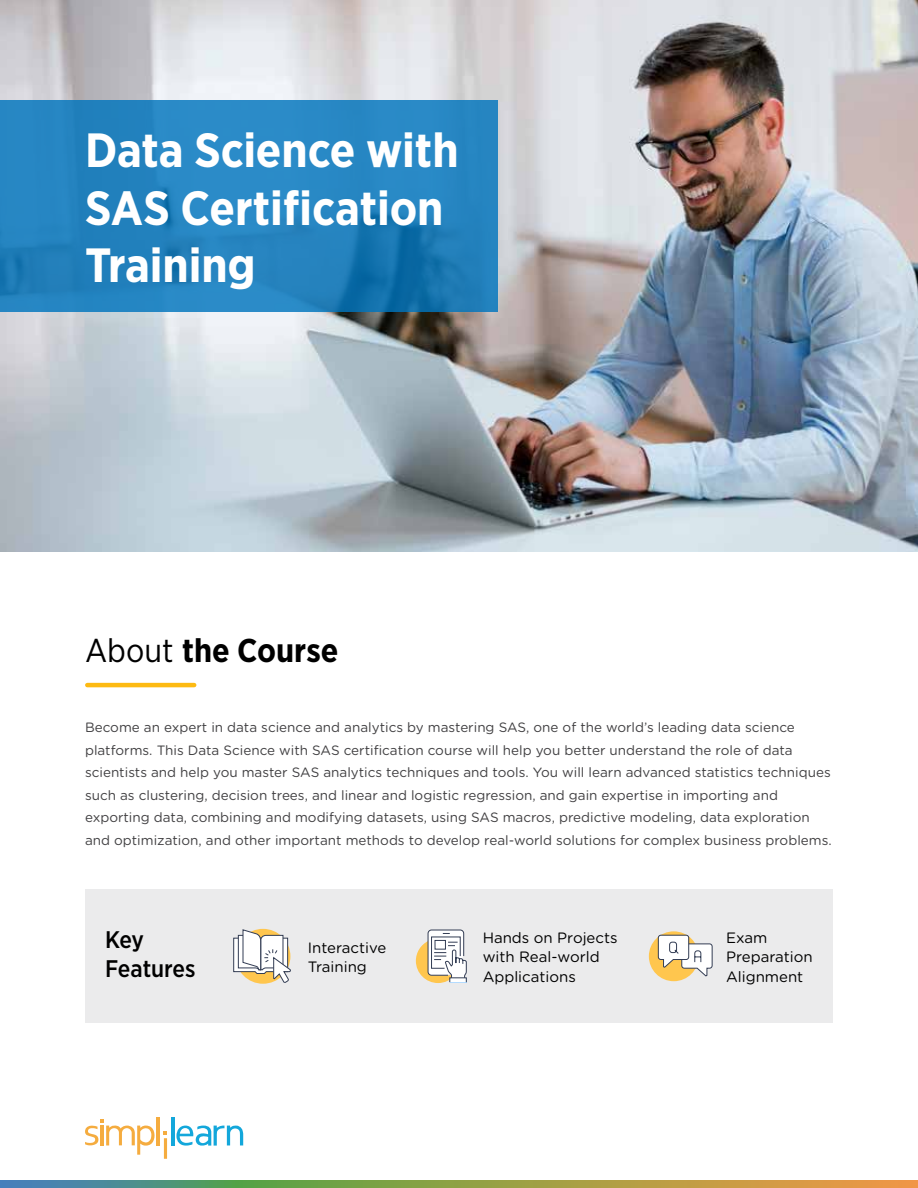
<style>
.page{position:relative;width:918px;height:1188px;background:#fff}
.page>*{position:absolute;margin:0;border:0;box-sizing:border-box;transform-origin:0 0}
.t1{font:700 48px/57.6px "Gotham Narrow";letter-spacing:-.005em;color:#fff}
.t2{font:700 33px "Gotham Narrow";color:#000}
.t3{font:500 24px/28.8px "Gotham Narrow";letter-spacing:-.005em;color:#000}
.t4{font:15px/19.5px "Gotham Rounded";color:#000}
.t5{font:13.5px/22.5px "Gotham Rounded";color:#414042}
.s1{font-weight:400}
</style>
<div class="page">
<svg style="left:0;top:1181px;width:918px;height:7px;background:#8f9a57"></svg>
<svg style="left:164px;top:1131px;width:3px;height:28px"></svg>
<hr style="left:171px;top:1117px;width:3px;height:29px;background:#13a7db">
<hr style="left:157px;top:1117px;width:3px;height:29px;background:#f5ac3f">
<svg style="left:176px;top:1125px;width:67px;height:21px"></svg>
<svg style="left:85px;top:1120px;width:70px;height:35px"></svg>
<img style="left:0;top:0;width:918px;height:551px">
<svg style="left:0;top:100px;width:497px;height:211px;background:#2383bf"></svg>
<hr style="left:87px;top:683px;width:107px;height:4px;background:#fdba12">
<div style="left:85px;top:890px;width:748px;height:133px;background:#ebebec"></div>
<svg style="left:233px;top:929px;width:58px;height:54px"></svg>
<svg style="left:416px;top:929px;width:51px;height:54px"></svg>
<svg style="left:649px;top:931px;width:50px;height:50px"></svg>
<svg style="left:658px;top:935px;width:55px;height:41px;background:#e4dac6"></svg>
<h1 class="t1" style="left:85px;top:121px;width:375px">Data Science with<br>SAS Certification<br>Training</h1>
<h2 class="t2" style="left:85px;top:629px;width:255px"><span class="s1">About</span> the Course</h2>
<p class="t5" style="left:85px;top:716px;width:748px">Become an expert in data science and analytics by mastering SAS, one of the world’s leading data science platforms. This Data Science with SAS certification course will help you better understand the role of data scientists and help you master SAS analytics techniques and tools. You will learn advanced statistics techniques such as clustering, decision trees, and linear and logistic regression, and gain expertise in importing and exporting data, combining and modifying datasets, using SAS macros, predictive modeling, data exploration and optimization, and other important methods to develop real-world solutions for complex business problems.</p>
<h3 class="t3" style="left:105px;top:925px;width:92px">Key<br>Features</h3>
<p class="t4" style="left:308px;top:937px;width:80px">Interactive<br>Training</p>
<p class="t4" style="left:483px;top:927px;width:136px">Hands on Projects with Real-world<br>Applications</p>
<p class="t4" style="left:726px;top:927px;width:88px">Exam<br>Preparation<br>Alignment</p>
</div>
